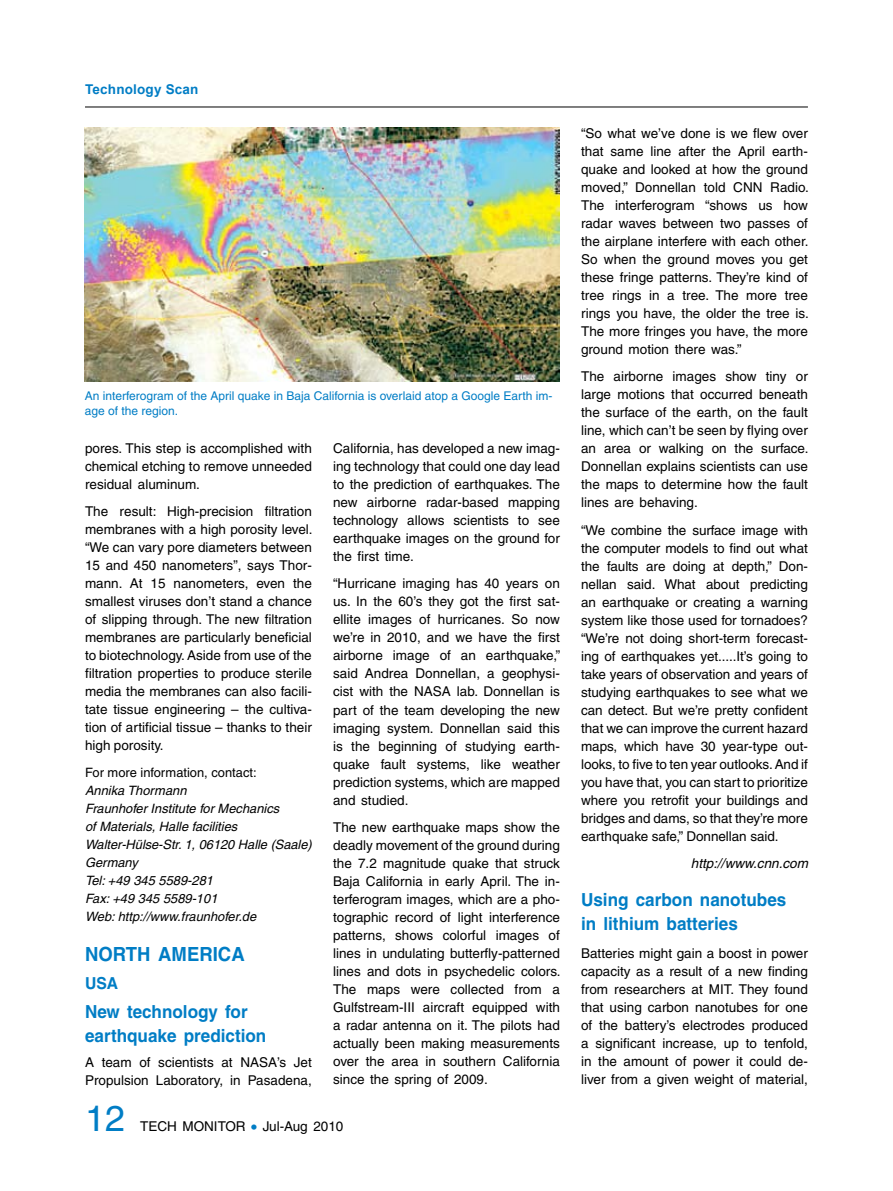
<style>
.page{position:relative;width:893px;height:1191px;background:#fff}
.page>*{position:absolute;margin:0;border:0;box-sizing:border-box;transform-origin:0 0}
.t1{font:700 19.5px "Helvetica";color:#007dc5;scale:.95 1}
.t2{font:700 18px/24px "Helvetica";color:#007dc5;scale:.95 1}
.t3{font:700 16.5px "Helvetica";color:#007dc5;scale:.95 1}
.t4{font:13.5px/18px "Helvetica";color:#000;text-align:justify}
.t5{font:italic 13.5px "Helvetica";color:#000}
.t6{font:700 13.5px "Arial";letter-spacing:.015em;color:#007dc5}
.t7{font:italic 12.9px/18px "Helvetica";color:#000}
.t8{font:12.9px "Helvetica";color:#000}
.t9{font:12px/15px "Helvetica";color:#007dc5}
.s1{font-size:36px;color:#007dc5}
.s2{font-size:16.5px;color:#007dc5}
</style>
<div class="page">
<hr style="left:85px;top:107px;width:723px;height:1px;background:#000">
<img style="left:85px;top:128px;width:475px;height:253px">
<p class="t6" style="left:85px;top:80px;width:115px">Technology Scan</p>
<p class="t9" style="left:85px;top:388px;width:469px">An interferogram of the April quake in Baja California is overlaid atop a Google Earth im&shy;age of the region.</p>
<p class="t4" style="left:85px;top:439px;width:228px">pores. This step is accomplished with chemical etching to remove unneeded residual aluminum.</p>
<p class="t4" style="left:85px;top:502px;width:229px">The result: High-precision filtration membranes with a high porosity level. “We can vary pore diameters between 15 and 450 nanometers”, says Thor&shy;mann. At 15 nanometers, even the smallest viruses don’t stand a chance of slipping through. The new filtration membranes are particularly beneficial to biotechnology. Aside from use of the filtration properties to produce sterile media the membranes can also facili&shy;tate tissue engineering – the cultiva&shy;tion of artificial tissue – thanks to their high porosity.</p>
<p class="t8" style="left:85px;top:765px;width:173px">For more information, contact:</p>
<p class="t7" style="left:85px;top:782px;width:228px">Annika Thormann<br>Fraunhofer Institute for Mechanics<br>of Materials, Halle facilities<br>Walter-Hülse-Str. 1, 06120 Halle (Saale)<br>Germany<br>Tel: +49 345 5589-281<br>Fax: +49 345 5589-101<br>Web: http://www.fraunhofer.de</p>
<h1 class="t1" style="left:85px;top:941px;width:170px">NORTH AMERICA</h1>
<p class="t3" style="left:85px;top:973px;width:36px">USA</p>
<h2 class="t2" style="left:85px;top:999px;width:192px">New technology for earthquake prediction</h2>
<p class="t4" style="left:85px;top:1053px;width:228px">A team of scientists at NASA’s Jet<br>Propulsion Laboratory, in Pasadena,</p>
<p class="t4" style="left:333px;top:439px;width:228px">California, has developed a new imag&shy;ing technology that could one day lead to the prediction of earthquakes. The new airborne radar-based mapping technology allows scientists to see earthquake images on the ground for the first time.</p>
<p class="t4" style="left:333px;top:574px;width:229px">“Hurricane imaging has 40 years on us. I n the 60’s they got the first sat&shy;ellite images of hurricanes. So now we’re in 2010, and we have the first airborne image of an earthquake,” said Andrea Donnellan, a geophysi&shy;cist with the NASA lab. Donnellan is part of the team developing the new imaging system. Donnellan said this is the beginning of studying earth&shy;quake fault systems, like weather prediction systems, which are mapped and studied.</p>
<p class="t4" style="left:333px;top:818px;width:229px">The new earthquake maps show the deadly movement of the ground during the 7.2 magnitude quake that struck Baja California in early April. The in&shy;terferogram images, which are a pho&shy;tographic record of light interference patterns, shows colorful images of lines in undulating butterfly-patterned lines and dots in psychedelic colors.<br>The maps were collected from a Gulfstream-III aircraft equipped with a radar antenna on it. The pilots had actually been making measurements over the area in southern California since the spring of 2009.</p>
<p class="t4" style="left:85px;top:1117px;width:260px"><span class="s1">12</span> Tech Monitor <span class="s2">•</span> Jul-Aug 2010</p>
<p class="t4" style="left:581px;top:124px;width:228px">“So what we’ve done is we flew over that same line after the April earth&shy;quake and looked at how the ground moved,” Donnellan told CNN</p>
<p class="t4" style="left:581px;top:178px;width:229px;text-indent:189px">Radio.<br>The interferogram “shows us how radar waves between two passes of the airplane interfere with each other.<br>So when the ground moves you get these fringe patterns. They’re kind of tree rings in a tree. The more tree rings you have, the older the tree is.<br>The more fringes you have, the more ground motion there was.”</p>
<p class="t4" style="left:581px;top:367px;width:229px">The airborne images show tiny or large motions that occurred beneath the surface of the earth, on the fault line, which can’t be seen by flying over an area or walking on the surface.<br>Donnellan explains scientists can use the maps to determine how the fault lines are behaving.</p>
<p class="t4" style="left:581px;top:521px;width:228px">“We combine the surface image with the computer models to find out what the faults are doing at depth,” Don&shy;nellan said. What about predicting an earthquake or creating a warning system like those used for tornadoes? “We’re not doing short-term forecast&shy;ing of earthquakes yet.....It’s going to take years of observation and years of studying earthquakes to see what we can detect. But we’re pretty confident that we can improve the current hazard maps, which have 30 year-type out&shy;looks, to five to ten year outlooks. And if you have that, you can start to prioritize where you retrofit your buildings and bridges and dams, so that they’re more earthquake safe,” Donnellan said.</p>
<p class="t5" style="left:691px;top:855px;width:118px">http://www.cnn.com</p>
<h2 class="t2" style="left:581px;top:887px;width:218px">Using carbon nanotubes in lithium batteries</h2>
<p class="t4" style="left:581px;top:944px;width:228px">Batteries might gain a boost in power capacity as a result of a new finding from researchers at MIT. They found that using carbon nanotubes for one of the battery’s electrodes produced a significant increase, up to tenfold, in the amount of power it could de&shy;liver from a given weight of material,</p>
</div>
